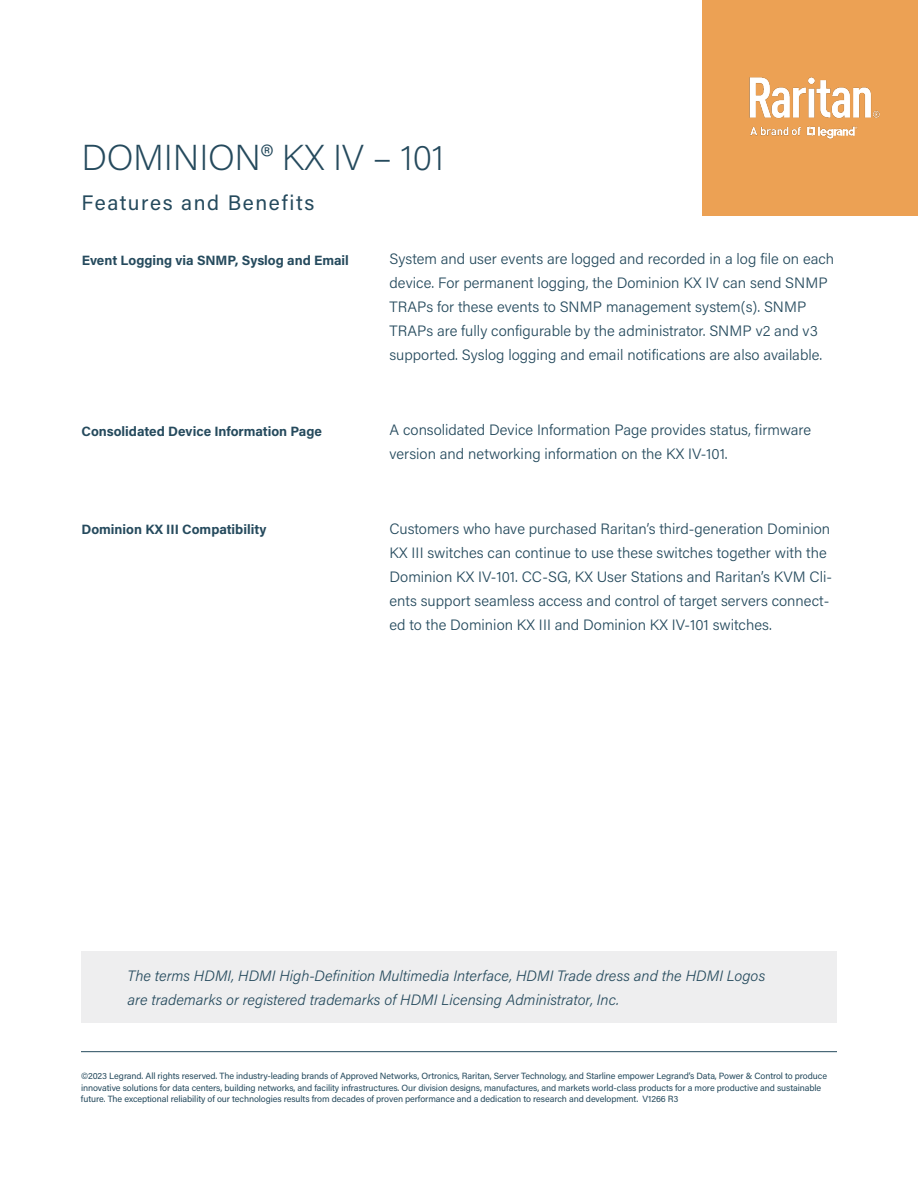
<style>
.page{position:relative;width:918px;height:1188px;background:#fff}
.page>*{position:absolute;margin:0;border:0;box-sizing:border-box;transform-origin:0 0}
.t1{font:200 36px "Acumin Pro";letter-spacing:-.01em;color:#254a5d}
.t2{font:21px "Acumin Pro";letter-spacing:.075em;color:#254a5d}
.Body{font:300 15px/24px "Acumin Pro";color:#254a5d}
.Body-2{font:italic 300 15px/24px "Acumin Pro";color:#254a5d}
.t3{font:700 13.5px "Acumin Pro";color:#254a5d}
.t4{font:9px/11.7px "Acumin Pro";letter-spacing:-.01em;color:#254a5d}
</style>
<div class="page">
<div style="left:702px;top:0;width:216px;height:216px;background:#eca154"></div>
<img style="left:749px;top:77px;width:131px;height:62px">
<hr style="left:81px;top:1051px;width:756px;height:1px;background:#254a5d">
<div style="left:81px;top:951px;width:756px;height:71px;background:#eeeeef"></div>
<p class="t1" style="left:81px;top:132px;width:364px">DOMINION® KX IV – 101</p>
<p class="t2" style="left:81px;top:188px;width:235px">Features and Benefits</p>
<p class="t3" style="left:82px;top:251px;width:269px">Event Logging via SNMP, Syslog and Email</p>
<p class="Body" style="left:390px;top:247px;width:446px">System and user events are logged and recorded in a log file on each device. For permanent logging, the Dominion KX IV can send SNMP TRAPs for these events to SNMP management system(s). SNMP TRAPs are fully configurable by the administrator. SNMP v2 and v3 supported. Syslog logging and email notifications are also available.</p>
<p class="t3" style="left:82px;top:421px;width:242px">Consolidated Device Information Page</p>
<p class="Body" style="left:390px;top:418px;width:423px">A consolidated Device Information Page provides status, firmware version and networking information on the KX IV-101.</p>
<p class="t3" style="left:82px;top:520px;width:186px">Dominion KX III Compatibility</p>
<p class="Body" style="left:390px;top:517px;width:444px">Customers who have purchased Raritan’s third-generation Dominion KX III switches can continue to use these switches together with the Dominion KX IV-101. CC-SG, KX User Stations and Raritan’s KVM Cli&shy;ents support seamless access and control of target servers connect&shy;ed to the Dominion KX III and Dominion KX IV-101 switches.</p>
<p class="Body-2" style="left:128px;top:964px;width:639px">The terms HDMI, HDMI High-Definition Multimedia Interface, HDMI Trade dress and the HDMI Logos are trademarks or registered trademarks of HDMI Licensing Administrator, Inc.</p>
<p class="t4" style="left:81px;top:1069px;width:748px">©2023 Legrand. All rights reserved. The industry-leading brands of Approved Networks, Ortronics, Raritan, Server Technology, and Starline empower Legrand’s Data, Power &amp; Control to produce innovative solutions for data centers, building networks, and facility infrastructures. Our division designs, manufactures, and markets world-class products for a more productive and sustainable future. The exceptional reliability of our technologies results from decades of proven performance and a dedication to research and development. V1266 R3</p>
</div>
